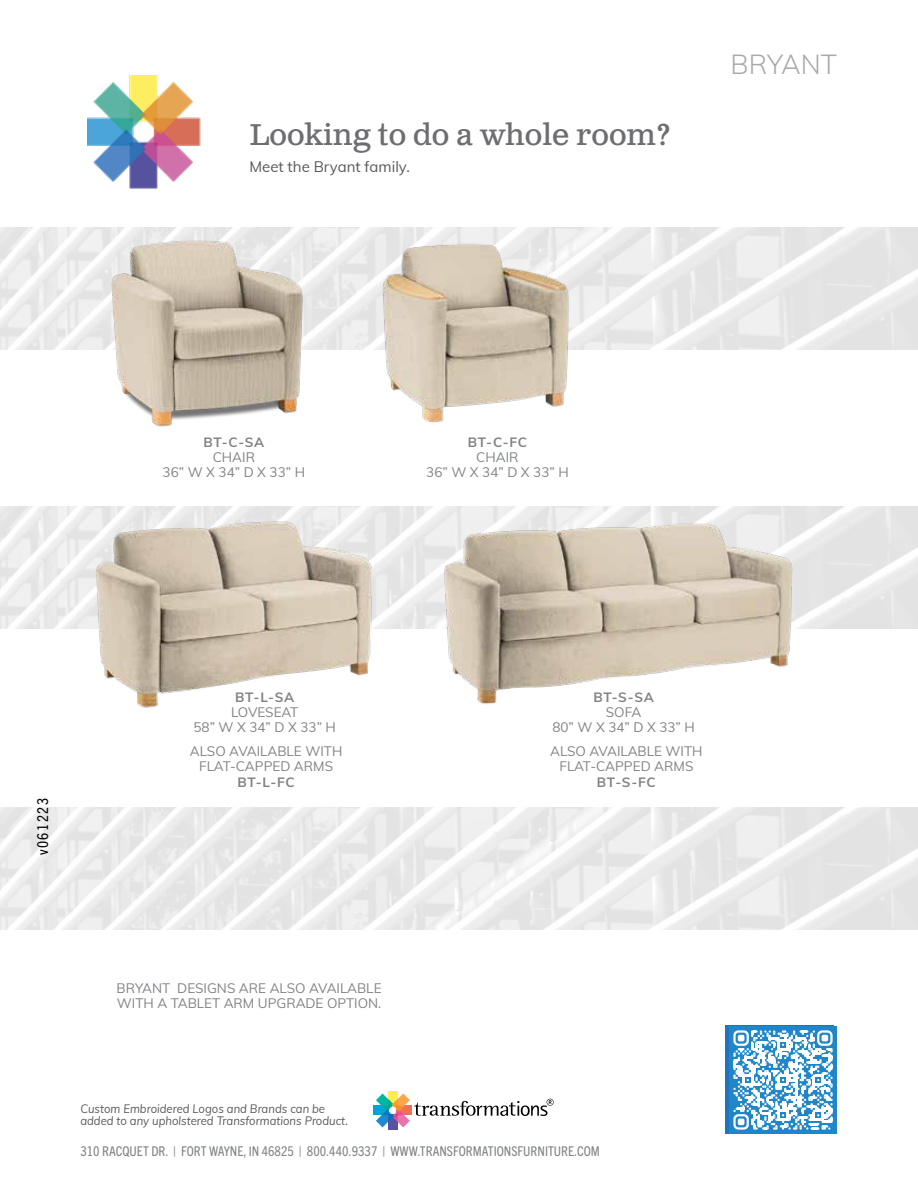
<style>
.page{position:relative;width:918px;height:1188px;background:#fff}
.page>*{position:absolute;margin:0;border:0;box-sizing:border-box;transform-origin:0 0}
.t1{font:30px "Clarendon Text Pro";color:#6d6e71}
.t2{font:300 27px "Muli";color:#a7a9ac}
.t3{font:15px "Muli";color:#58595b}
.t4{font:condensed 15px "Trade Gothic Next SR Pro";letter-spacing:.1em;color:#000}
.t5{font:13.5px/15px "Muli";color:#808285;text-align:center}
.t6{font:condensed 13.5px "Trade Gothic Next SR Pro";color:#808285}
.t7{font:700 13.5px "Muli";letter-spacing:.05em;color:#808285}
.t8{font:italic 12px/12px "Muli";color:#58595b;scale:.94 1}
</style>
<div class="page">
<img style="left:0;top:507px;width:918px;height:122px">
<img style="left:0;top:808px;width:918px;height:122px">
<img style="left:87px;top:76px;width:114px;height:113px">
<div style="left:725px;top:1026px;width:108px;height:108px;background:#2173bd"></div>
<div style="left:388px;top:1091px;width:10px;height:16px;background:#ffec53"></div>
<div style="left:388px;top:1114px;width:10px;height:16px;background:#5951a2"></div>
<div style="left:374px;top:1106px;width:15px;height:9px;background:#00a4da"></div>
<svg style="left:376px;top:1094px;width:178px;height:33px"></svg>
<img style="left:366px;top:233px;width:218px;height:190px">
<img style="left:82px;top:513px;width:300px;height:195px">
<img style="left:427px;top:513px;width:381px;height:191px">
<img style="left:99px;top:233px;width:217px;height:194px">
<svg style="left:729px;top:1026px;width:108px;height:108px;background:#86bde0"></svg>
<svg style="left:729px;top:1030px;width:20px;height:16px"></svg>
<svg style="left:815px;top:1030px;width:18px;height:16px"></svg>
<svg style="left:729px;top:1114px;width:20px;height:16px"></svg>
<h1 class="t1" style="left:249px;top:117px;width:423px">Looking to do a whole room?</h1>
<p class="t3" style="left:249px;top:155px;width:162px">Meet the Bryant family.</p>
<h2 class="t2" style="left:731px;top:44px;width:108px">BRYANT</h2>
<p class="t7" style="left:203px;top:432px;width:62px">BT-C-SA</p>
<p class="t5" style="left:163px;top:449px;width:144px">CHAIR<br>36” W X 34” D X 33” H</p>
<p class="t7" style="left:468px;top:432px;width:61px">BT-C-FC</p>
<p class="t5" style="left:426px;top:449px;width:144px">CHAIR<br>36” W X 34” D X 33” H</p>
<p class="t4" style="left:33px;top:855px;width:59px;rotate:-90deg">v061223</p>
<p class="t7" style="left:235px;top:688px;width:61px">BT-L-SA</p>
<p class="t5" style="left:193px;top:704px;width:144px">LOVESEAT<br>58” W X 34” D X 33” H</p>
<p class="t5" style="left:190px;top:743px;width:154px">ALSO AVAILABLE WITH<br>FLAT-CAPPED ARMS</p>
<p class="t7" style="left:237px;top:773px;width:59px">BT-L-FC</p>
<p class="t7" style="left:593px;top:688px;width:62px">BT-S-SA</p>
<p class="t5" style="left:552px;top:704px;width:144px">SOFA<br>80” W X 34” D X 33” H</p>
<p class="t5" style="left:550px;top:743px;width:154px">ALSO AVAILABLE WITH<br>FLAT-CAPPED ARMS</p>
<p class="t7" style="left:597px;top:773px;width:60px">BT-S-FC</p>
<p class="t5" style="left:117px;top:980px;width:267px;text-align:left">BRYANT DESIGNS ARE ALSO AVAILABLE<br>WITH A TABLET ARM UPGRADE OPTION.</p>
<p class="t8" style="left:80px;top:1102px;width:286px">Custom Embroidered Logos and Brands can be added to any upholstered Transformations Product.</p>
<p class="t6" style="left:80px;top:1142px;width:521px">310 RACQUET DR. | FORT WAYNE, IN 46825 | 800.440.9337 | WWW.TRANSFORMATIONSFURNITURE.COM</p>
</div>
